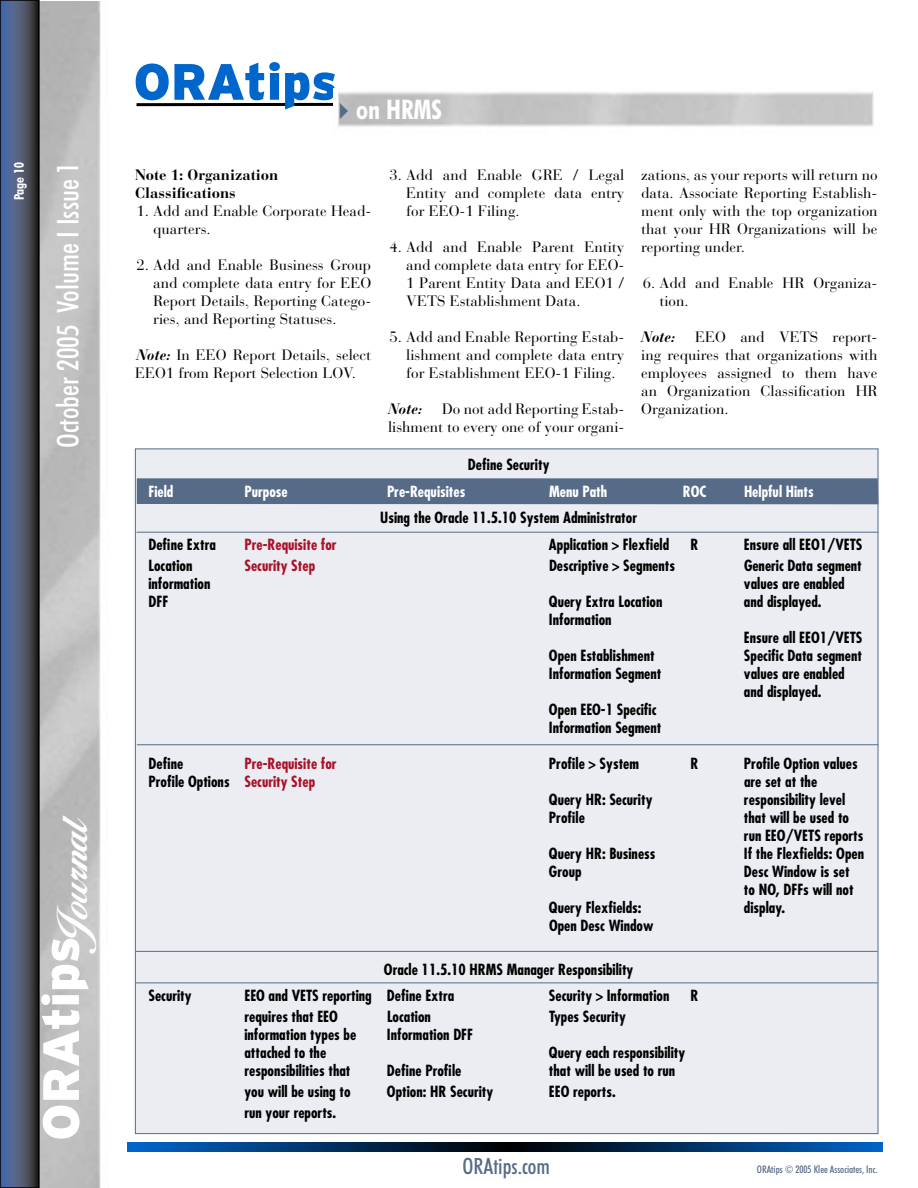
<style>
.page{position:relative;width:918px;height:1188px;background:#fff}
.page>*{position:absolute;margin:0;border:0;box-sizing:border-box;transform-origin:0 0}
.t1{font:900 51px "Interstate";letter-spacing:-.005em;color:#fff}
.t2{font:900 51px "Interstate";letter-spacing:-.005em;color:#06c}
.t3{font:500 condensed 30px "Futura BT";color:#fff}
.t4{font:700 condensed 27px "Futura BT";color:#fff}
.t5{font:500 condensed 22.5px "Futura BT";color:#566b87}
.t6{font:700 condensed 15px/18px "Futura";color:#000}
.t7{font:15px/18px "Bauer Bodoni";color:#000;text-align:justify}
.t8{font:700 condensed 15px "Futura";color:#fff}
.t9{font:700 condensed 15px "Futura";color:#a9122a}
.t10{font:700 15px/18px "Bauer Bodoni";color:#000}
.t11{font:italic 700 15px "Bauer Bodoni";color:#000}
.t12{font:700 condensed 13.5px "Futura BT";color:#fff}
.t13{font:500 condensed 10.5px "Futura BT";color:#566b87}
.s1{color:#566b87}
.s2{font-weight:700;font-style:italic}
.s3{color:#a9122a}
</style>
<div class="page">
<img style="left:40px;top:2px;width:839px;height:1186px">
<hr style="left:136px;top:103px;width:200px;height:3px;background:#000">
<svg style="left:3px;top:3px;width:34px;height:1182px;background:#4b5774"></svg>
<div style="left:0;top:0;width:40px;height:1188px;border:2px solid #000"></div>
<svg style="left:128px;top:1142px;width:755px;height:10px;background:#003265"></svg>
<img style="left:334px;top:88px;width:545px;height:47px">
<div style="left:135px;top:449px;width:743px;height:685px;background:#ebedf2"></div>
<div style="left:137px;top:478px;width:741px;height:26px;background:#566b87"></div>
<hr style="left:136px;top:532px;width:742px;height:1px;background:#566b87">
<hr style="left:137px;top:744px;width:741px;height:1px;background:#566b87">
<hr style="left:136px;top:951px;width:742px;height:1px;background:#566b87">
<hr style="left:136px;top:982px;width:742px;height:1px;background:#566b87">
<p class="t12" style="left:11px;top:200px;width:40px;rotate:-90deg">Page 1 0</p>
<h2 class="t3" style="left:50px;top:448px;width:287px;rotate:-90deg">October 2005 Volume I Issue 1</h2>
<h1 class="t1" style="left:32px;top:1141px;width:329px;rotate:-90deg">ORAtips <sub>Journal</sub></h1>
<h1 class="t2" style="left:134px;top:53px;width:206px">ORAtips</h1>
<h3 class="t4" style="left:331px;top:93px;width:113px"><span class="s1">✔</span>on HRMS</h3>
<p class="t10" style="left:135px;top:166px;width:145px">Note 1: Organization<br>Classifications</p>
<p class="t7" style="left:153px;top:202px;width:220px;text-indent:-17px">1. Add and Enable Corporate Head&shy;quarters.</p>
<p class="t7" style="left:153px;top:256px;width:220px;text-indent:-17px">2. Add and Enable Business Group and complete data entry for EEO Report Details, Reporting Catego&shy;ries, and Reporting Statuses.</p>
<p class="t7" style="left:135px;top:346px;width:238px"><span class="s2">Note:</span> In EEO Report Details, select<br>EEO1 from Report Selection LOV.</p>
<p class="t7" style="left:406px;top:166px;width:220px;text-indent:-17px">3. Add and Enable GRE / Legal Entity and complete data entry for EEO-1 Filing.</p>
<p class="t7" style="left:406px;top:238px;width:220px;text-indent:-17px">4. Add and Enable Parent Entity and complete data entry for EEO-1 Parent Entity Data and EEO1 / VETS Establishment Data.</p>
<p class="t7" style="left:406px;top:328px;width:220px;text-indent:-17px">5. Add and Enable Reporting Estab&shy;lishment and complete data entry for Establishment EEO-1 Filing.</p>
<p class="t11" style="left:388px;top:400px;width:36px">Note:</p>
<p class="t7" style="left:388px;top:400px;width:238px;text-align:right">Do not add Reporting Estab&shy;lishment to every one of your organi-</p>
<p class="t6" style="left:468px;top:456px;width:83px">Define Security</p>
<p class="t7" style="left:641px;top:166px;width:238px">zations, as your reports will return no data. Associate Reporting Establish&shy;ment only with the top organization that your HR Organizations will be reporting under.</p>
<p class="t7" style="left:659px;top:274px;width:220px;text-indent:-17px">6. Add and Enable HR Organiza&shy;tion.</p>
<p class="t11" style="left:641px;top:328px;width:36px">Note:</p>
<p class="t7" style="left:641px;top:328px;width:238px;text-indent:54px">EEO and VETS report&shy;ing requires that organizations with employees assigned to them have an Organization Classification HR Organization.</p>
<p class="t8" style="left:148px;top:482px;width:26px">Field</p>
<p class="t8" style="left:244px;top:482px;width:45px">Purpose</p>
<p class="t8" style="left:387px;top:482px;width:80px">Pre-Requisites</p>
<p class="t8" style="left:549px;top:482px;width:60px">Menu Path</p>
<p class="t8" style="left:683px;top:482px;width:25px">ROC</p>
<p class="t8" style="left:744px;top:482px;width:71px">Helpful Hints</p>
<p class="t6" style="left:380px;top:509px;width:258px">Using the Oracle 11.5.10 System Administrator</p>
<p class="t6" style="left:149px;top:535px;width:69px">Define Extra</p>
<p class="t9" style="left:244px;top:535px;width:94px">Pre-Requisite for</p>
<p class="t6" style="left:549px;top:535px;width:122px">Application &gt; Flexfield</p>
<p class="t6" style="left:691px;top:535px;width:9px">R</p>
<p class="t6" style="left:744px;top:535px;width:120px">Ensure all EEO1/VETS</p>
<p class="t6" style="left:148px;top:556px;width:46px">Location</p>
<p class="t9" style="left:244px;top:556px;width:72px">Security Step</p>
<p class="t6" style="left:549px;top:556px;width:128px">Descriptive &gt; Segments</p>
<p class="t6" style="left:744px;top:556px;width:119px">Generic Data segment</p>
<p class="t6" style="left:148px;top:574px;width:63px">information</p>
<p class="t6" style="left:744px;top:574px;width:102px">values are enabled</p>
<p class="t6" style="left:148px;top:592px;width:21px">DFF</p>
<p class="t6" style="left:549px;top:592px;width:115px">Query Extra Location</p>
<p class="t6" style="left:744px;top:592px;width:79px">and displayed.</p>
<p class="t6" style="left:549px;top:610px;width:64px">Information</p>
<p class="t6" style="left:744px;top:628px;width:120px">Ensure all EEO1/VETS</p>
<p class="t6" style="left:549px;top:646px;width:107px">Open Establishment</p>
<p class="t6" style="left:744px;top:646px;width:120px">Specific Data segment</p>
<p class="t6" style="left:549px;top:664px;width:114px">Information Segment</p>
<p class="t6" style="left:744px;top:664px;width:102px">values are enabled and displayed.</p>
<p class="t6" style="left:549px;top:700px;width:114px">Open EEO-1 Specific<br>Information Segment</p>
<p class="t6" style="left:149px;top:754px;width:36px">Define</p>
<p class="t9" style="left:244px;top:754px;width:94px">Pre-Requisite for</p>
<p class="t6" style="left:549px;top:754px;width:92px">Profile &gt; System</p>
<p class="t6" style="left:691px;top:754px;width:9px">R</p>
<p class="t6" style="left:744px;top:754px;width:115px">Profile Option values</p>
<p class="t6" style="left:148px;top:772px;width:168px">Profile Options <span class="s3">Security Step</span></p>
<p class="t6" style="left:744px;top:772px;width:75px">are set at the</p>
<p class="t6" style="left:549px;top:790px;width:105px">Query HR: Security</p>
<p class="t6" style="left:744px;top:790px;width:103px">responsibility level</p>
<p class="t6" style="left:549px;top:808px;width:37px">Profile</p>
<p class="t6" style="left:744px;top:808px;width:121px">that will be used to run EEO/VETS reports</p>
<p class="t6" style="left:549px;top:844px;width:108px">Query HR: Business</p>
<p class="t6" style="left:744px;top:844px;width:122px">If the Flexfields: Open</p>
<p class="t6" style="left:549px;top:862px;width:34px">Group</p>
<p class="t6" style="left:744px;top:862px;width:111px">Desc Window is set to NO, DFFs will not</p>
<p class="t6" style="left:549px;top:898px;width:94px">Query Flexfields:</p>
<p class="t6" style="left:744px;top:898px;width:43px">display.</p>
<p class="t6" style="left:549px;top:916px;width:106px">Open Desc Window</p>
<p class="t6" style="left:384px;top:960px;width:251px">Oracle 11.5.10 HRMS Manager Responsibility</p>
<p class="t6" style="left:148px;top:987px;width:45px">Security</p>
<p class="t6" style="left:244px;top:987px;width:211px">EEO and VETS reporting Define Extra</p>
<p class="t6" style="left:549px;top:987px;width:122px">Security &gt; Information</p>
<p class="t6" style="left:691px;top:987px;width:9px">R</p>
<p class="t6" style="left:244px;top:1008px;width:95px">requires that EEO</p>
<p class="t6" style="left:387px;top:1008px;width:46px">Location</p>
<p class="t6" style="left:549px;top:1008px;width:79px">Types Security</p>
<p class="t6" style="left:244px;top:1026px;width:113px">information types be</p>
<p class="t6" style="left:387px;top:1026px;width:88px">Information DFF</p>
<p class="t6" style="left:244px;top:1044px;width:83px">attached to the</p>
<p class="t6" style="left:549px;top:1044px;width:138px">Query each responsibility</p>
<p class="t6" style="left:244px;top:1062px;width:108px">responsibilities that</p>
<p class="t6" style="left:387px;top:1062px;width:76px">Define Profile</p>
<p class="t6" style="left:549px;top:1062px;width:128px">that will be used to run</p>
<p class="t6" style="left:244px;top:1083px;width:108px">you will be using to</p>
<p class="t6" style="left:387px;top:1083px;width:108px">Option: HR Security</p>
<p class="t6" style="left:549px;top:1083px;width:68px">EEO reports.</p>
<p class="t6" style="left:244px;top:1104px;width:93px">run your reports.</p>
<h3 class="t5" style="left:463px;top:1152px;width:89px">ORAtips.com</h3>
<p class="t13" style="left:757px;top:1163px;width:122px">ORAtips © 2005 Klee Associates, Inc.</p>
</div>
